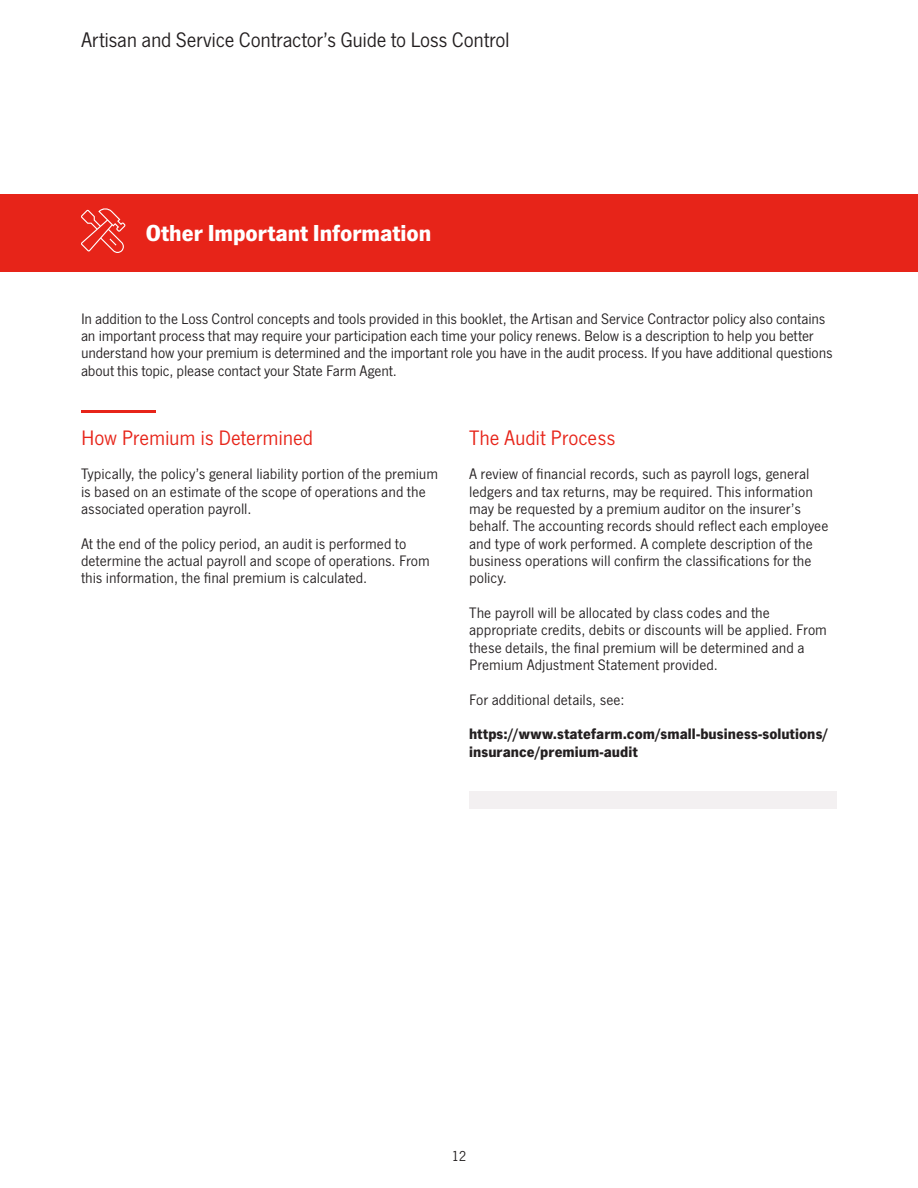
<style>
.page{position:relative;width:918px;height:1188px;background:#fff}
.page>*{position:absolute;margin:0;border:0;box-sizing:border-box;transform-origin:0 0}
.headline_-_small{font:700 24px "SF News Gothic";color:#fff}
.headline_-_small-2{font:21.75px "SF News Gothic";letter-spacing:-.015em;color:#231f20}
.subhead_-_medium_-_r{font:21.75px "SF News Gothic";letter-spacing:-.01em;color:#e72419}
.body{font:15.75px/17.4px "SF News Gothic";letter-spacing:-.005em;color:#231f20}
.body-2{font:700 15.75px/17.2px "SF News Gothic";letter-spacing:.005em;color:#231f20}
.t1{font:15px "SF News Gothic";color:#231f20}
</style>
<div class="page">
<div style="left:0;top:194px;width:918px;height:78px;background:#e72419"></div>
<hr style="left:81px;top:410px;width:75px;height:2px;background:#e72419">
<div style="left:469px;top:791px;width:368px;height:18px;background:#f3f0f1"></div>
<svg style="left:81px;top:208px;width:45px;height:45px"></svg>
<p class="headline_-_small-2" style="left:81px;top:27px;width:430px">Artisan and Service Contractor’s Guide to Loss Control</p>
<p class="headline_-_small" style="left:146px;top:219px;width:287px">Other Important Information</p>
<p class="body" style="left:81px;top:310px;width:753px">In addition to the Loss Control concepts and tools provided in this booklet, the Artisan and Service Contractor policy also contains an important process that may require your participation each time your policy renews. Below is a description to help you better understand how your premium is determined and the important role you have in the audit process. If you have additional questions about this topic, please contact your State Farm Agent.</p>
<p class="subhead_-_medium_-_r" style="left:81px;top:426px;width:234px">How Premium is Determined</p>
<p class="body" style="left:81px;top:466px;width:359px">Typically, the policy’s general liability portion of the premium is based on an estimate of the scope of operations and the associated operation payroll.</p>
<p class="body" style="left:81px;top:535px;width:350px">At the end of the policy period, an audit is performed to determine the actual payroll and scope of operations. From this information, the final premium is calculated.</p>
<p class="subhead_-_medium_-_r" style="left:469px;top:426px;width:148px">The Audit Process</p>
<p class="body" style="left:469px;top:466px;width:361px">A review of financial records, such as payroll logs, general ledgers and tax returns, may be required. This information may be requested by a premium auditor on the insurer’s behalf. The accounting records should reflect each employee and type of work performed. A complete description of the business operations will confirm the classifications for the policy.</p>
<p class="body" style="left:469px;top:604px;width:359px">The payroll will be allocated by class codes and the appropriate credits, debits or discounts will be applied. From these details, the final premium will be determined and a Premium Adjustment Statement provided.</p>
<p class="body" style="left:469px;top:691px;width:157px">For additional details, see:</p>
<p class="body-2" style="left:469px;top:725px;width:361px">https://www.statefarm.com/small-business-solutions/ insurance/premium-audit</p>
<p class="t1" style="left:451px;top:1148px;width:17px">12</p>
</div>
